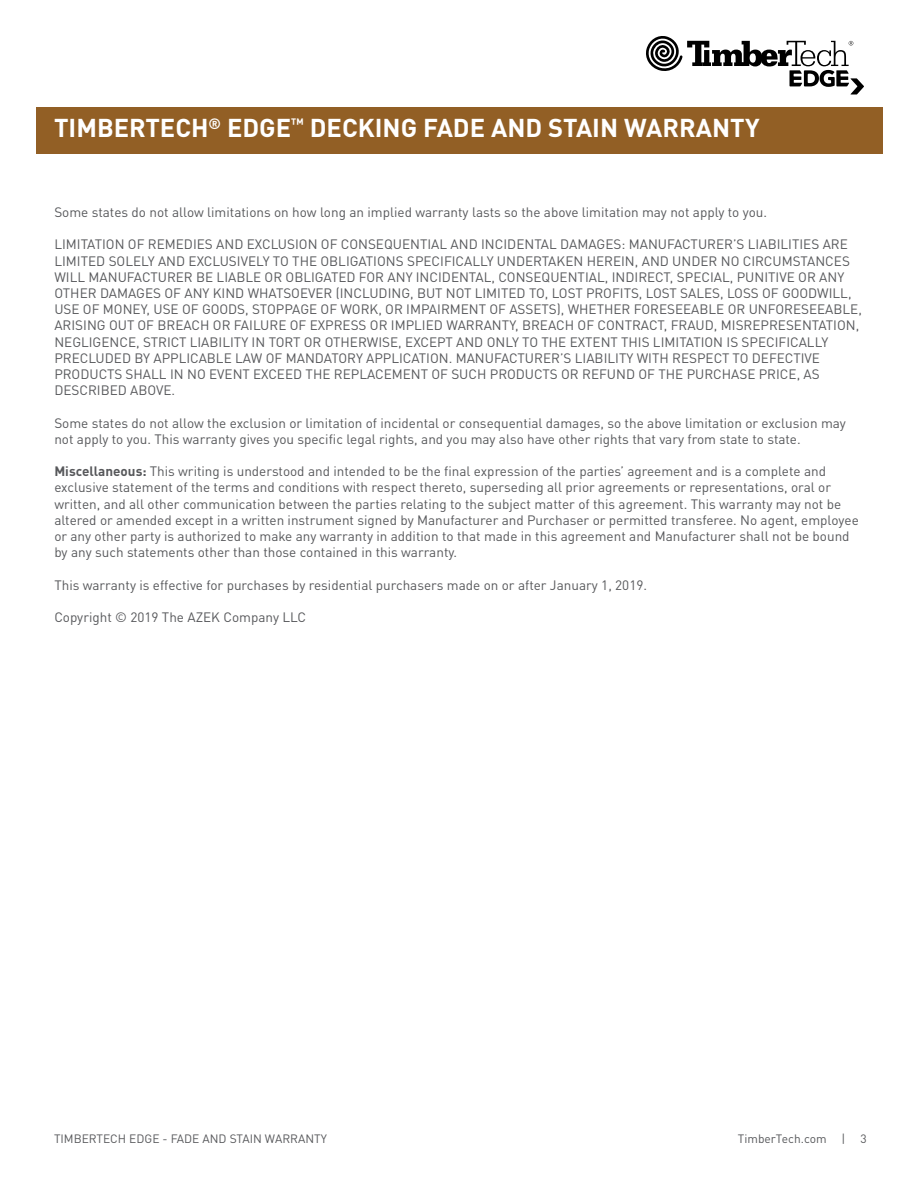
<style>
.page{position:relative;width:918px;height:1188px;background:#fff}
.page>*{position:absolute;margin:0;border:0;box-sizing:border-box;transform-origin:0 0}
.t1{font:700 25.5px "DINOT";color:#fff}
.t2{font:13.5px/16.2px "DINOT";color:#57585b}
.t3{font:12px "DINOT";color:#57585b}
.s1{font-weight:700}
</style>
<div class="page">
<div style="left:36px;top:107px;width:846px;height:46px;background:#925f25"></div>
<svg style="left:646px;top:36px;width:218px;height:58px"></svg>
<h1 class="t1" style="left:54px;top:113px;width:707px">TIMBERTECH<sup>®</sup> EDGE<sup>™</sup> DECKING FADE AND STAIN WARRANTY</h1>
<p class="t2" style="left:54px;top:205px;width:714px">Some states do not allow limitations on how long an implied warranty lasts so the above limitation may not apply to you.</p>
<p class="t2" style="left:54px;top:237px;width:809px">LIMITATION OF REMEDIES AND EXCLUSION OF CONSEQUENTIAL AND INCIDENTAL DAMAGES: MANUFACTURER’S LIABILITIES ARE LIMITED SOLELY AND EXCLUSIVELY TO THE OBLIGATIONS SPECIFICALLY UNDERTAKEN HEREIN, AND UNDER NO CIRCUMSTANCES WILL MANUFACTURER BE LIABLE OR OBLIGATED FOR ANY INCIDENTAL, CONSEQUENTIAL, INDIRECT, SPECIAL, PUNITIVE OR ANY OTHER DAMAGES OF ANY KIND WHATSOEVER (INCLUDING, BUT NOT LIMITED TO, LOST PROFITS, LOST SALES, LOSS OF GOODWILL, USE OF MONEY, USE OF GOODS, STOPPAGE OF WORK, OR IMPAIRMENT OF ASSETS), WHETHER FORESEEABLE OR UNFORESEEABLE, ARISING OUT OF BREACH OR FAILURE OF EXPRESS OR IMPLIED WARRANTY, BREACH OF CONTRACT, FRAUD, MISREPRESENTATION, NEGLIGENCE, STRICT LIABILITY IN TORT OR OTHERWISE, EXCEPT AND ONLY TO THE EXTENT THIS LIMITATION IS SPECIFICALLY PRECLUDED BY APPLICABLE LAW OF MANDATORY APPLICATION. MANUFACTURER’S LIABILITY WITH RESPECT TO DEFECTIVE PRODUCTS SHALL IN NO EVENT EXCEED THE REPLACEMENT OF SUCH PRODUCTS OR REFUND OF THE PURCHASE PRICE, AS DESCRIBED ABOVE.</p>
<p class="t2" style="left:54px;top:416px;width:793px">Some states do not allow the exclusion or limitation of incidental or consequential damages, so the above limitation or exclusion may not apply to you. This warranty gives you specific legal rights, and you may also have other rights that vary from state to state.</p>
<p class="t2" style="left:54px;top:464px;width:806px"><span class="s1">Miscellaneous:</span> This writing is understood and intended to be the final expression of the parties’ agreement and is a complete and exclusive statement of the terms and conditions with respect thereto, superseding all prior agreements or representations, oral or written, and all other communication between the parties relating to the subject matter of this agreement. This warranty may not be altered or amended except in a written instrument signed by Manufacturer and Purchaser or permitted transferee. No agent, employee or any other party is authorized to make any warranty in addition to that made in this agreement and Manufacturer shall not be bound by any such statements other than those contained in this warranty.</p>
<p class="t2" style="left:54px;top:578px;width:594px">This warranty is effective for purchases by residential purchasers made on or after January 1, 2019.</p>
<p class="t2" style="left:54px;top:610px;width:253px">Copyright © 2019 The AZEK Company LLC</p>
<p class="t3" style="left:54px;top:1133px;width:275px">TIMBERTECH EDGE - FADE AND STAIN WARRANTY</p>
<p class="t3" style="left:738px;top:1133px;width:130px">TimberTech.com | 3</p>
</div>
